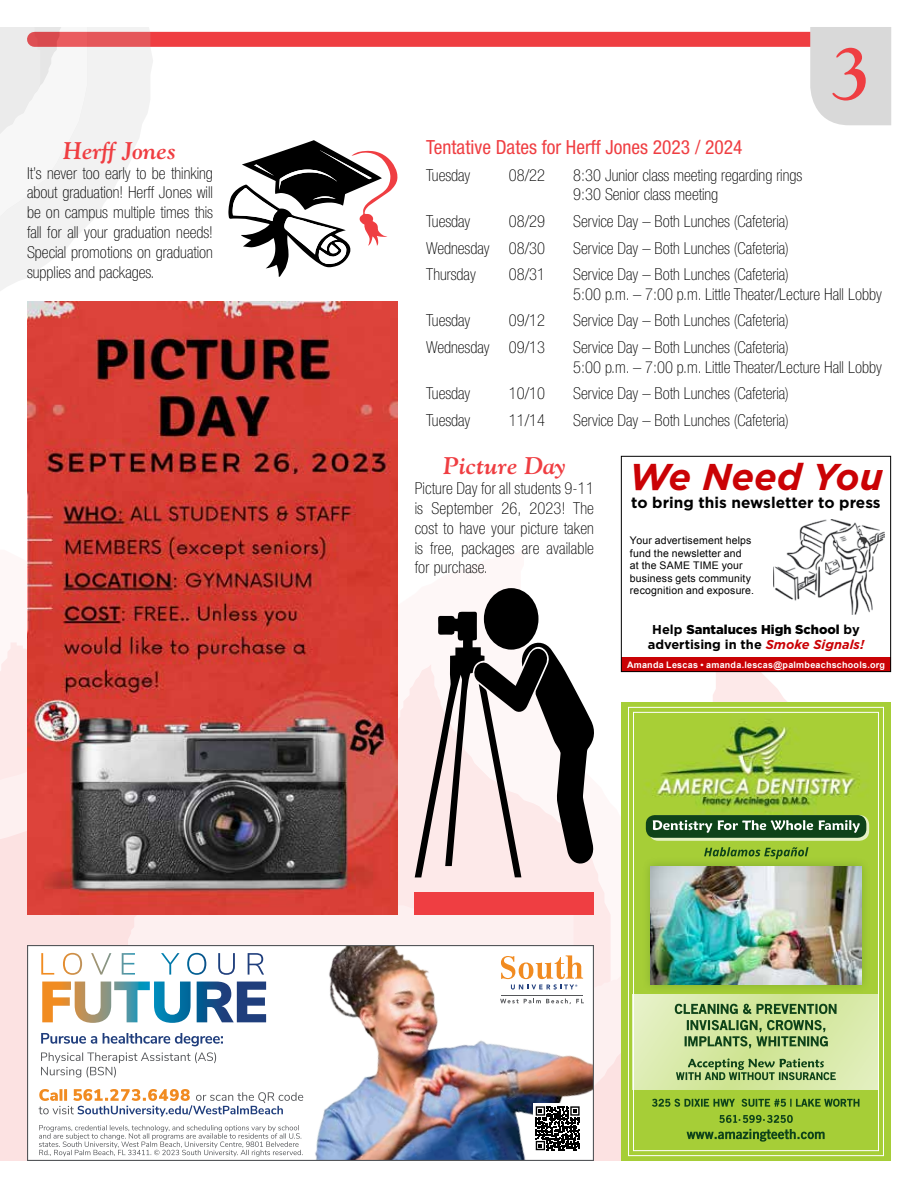
<style>
.page{position:relative;width:918px;height:1188px;background:#fff}
.page>*{position:absolute;margin:0;border:0;box-sizing:border-box;transform-origin:0 0}
.t1{font:700 81px "Goudy Old Style T";color:#ef3e42}
.t2{font:italic 700 37.35px "Gotham";color:#ca0205}
.t3{font:italic 700 24px "Goudy";color:#ef3e42}
.t4{font:condensed 19.5px "Helvetica Neue LT Pro";color:#ef3e42}
.t5{font:100 condensed 16.5px/19.8px "Helvetica Neue LT Pro";color:#000}
.t6{font:700 15.45px "Gotham";color:#000}
.t7{font:700 12.9px/15.5px "Gotham";color:#000;text-align:center}
.t8{font:10.5px/12.6px "Arial";letter-spacing:.015em;color:#000}
.t9{font:700 9px "Arial";letter-spacing:.025em;color:#fff}
.s1{font-weight:900}
.s2{font-style:italic;color:#ca0205}
</style>
<div class="page">
<svg style="left:4px;top:642px;width:23px;height:19px"></svg>
<svg style="left:0;top:661px;width:882px;height:108px"></svg>
<svg style="left:0;top:769px;width:621px;height:392px;fill:#fde9e9"></svg>
<div style="left:34px;top:32px;width:809px;height:15px;background:#ef3e42"></div>
<div style="left:415px;top:892px;width:179px;height:23px;background:#ef3e42"></div>
<svg style="left:87px;top:27px;width:66px;height:275px;fill:#f2f2f2"></svg>
<svg style="left:0;top:27px;width:87px;height:275px"></svg>
<div style="left:810px;top:27px;width:81px;height:98px;background:#d9d9d9"></div>
<div style="left:27px;top:945px;width:567px;height:216px;background:#fff"></div>
<svg style="left:228px;top:140px;width:169px;height:137px"></svg>
<img style="left:27px;top:302px;width:370px;height:613px">
<div style="left:484px;top:588px;width:55px;height:62px;background:#000;border-radius:50%"></div>
<svg style="left:415px;top:612px;width:179px;height:265px"></svg>
<div style="left:621px;top:658px;width:270px;height:14px;background:#ca0205"></div>
<div style="left:621px;top:456px;width:270px;height:216px;border:1px solid #000"></div>
<img style="left:774px;top:520px;width:111px;height:95px">
<svg style="left:42px;top:982px;width:202px;height:41px"></svg>
<svg style="left:41px;top:953px;width:194px;height:22px"></svg>
<svg style="left:41px;top:1052px;width:175px;height:26px"></svg>
<svg style="left:41px;top:1033px;width:182px;height:13px"></svg>
<img style="left:244px;top:947px;width:348px;height:212px">
<svg style="left:500px;top:999px;width:84px;height:5px"></svg>
<hr style="left:501px;top:995px;width:82px;height:1px;background:#55575a">
<svg style="left:501px;top:955px;width:82px;height:35px"></svg>
<svg style="left:533px;top:1104px;width:49px;height:49px"></svg>
<svg style="left:536px;top:1106px;width:44px;height:44px"></svg>
<svg style="left:39px;top:1089px;width:264px;height:27px"></svg>
<svg style="left:39px;top:1125px;width:264px;height:32px"></svg>
<div style="left:27px;top:945px;width:567px;height:216px;border:1px solid #55575a"></div>
<div style="left:621px;top:702px;width:270px;height:459px;background:#a6ce37"></div>
<img style="left:628px;top:706px;width:256px;height:451px">
<div style="left:633px;top:712px;width:246px;height:439px;border:1px solid #fff"></div>
<svg style="left:676px;top:1058px;width:160px;height:22px;background:#96b375"></svg>
<svg style="left:685px;top:1020px;width:143px;height:28px;background:#8cac6d"></svg>
<svg style="left:675px;top:1004px;width:162px;height:10px;background:#70945c"></svg>
<svg style="left:653px;top:820px;width:207px;height:13px;background:#567b5e"></svg>
<svg style="left:687px;top:1129px;width:138px;height:13px"></svg>
<svg style="left:719px;top:1115px;width:74px;height:8px"></svg>
<svg style="left:652px;top:1099px;width:207px;height:8px"></svg>
<svg style="left:704px;top:847px;width:105px;height:12px"></svg>
<h3 class="t3" style="left:63px;top:135px;width:115px">Herff Jones</h3>
<p class="t5" style="left:27px;top:163px;width:188px;text-align:justify">It’s never too early to be thinking about graduation! Herff Jones will be on campus multiple times this fall for all your graduation needs!<br>Special promotions on graduation supplies and packages.</p>
<h1 class="t1" style="left:830px;top:27px;width:42px">3</h1>
<p class="t4" style="left:426px;top:136px;width:318px">Tentative Dates for Herff Jones 2023 / 2024</p>
<p class="t5" style="left:426px;top:166px;width:46px">Tuesday</p>
<p class="t5" style="left:509px;top:166px;width:38px">08/22</p>
<p class="t5" style="left:573px;top:166px;width:230px">8:30 Junior class meeting regarding rings<br>9:30 Senior class meeting</p>
<p class="t5" style="left:426px;top:212px;width:46px">Tuesday</p>
<p class="t5" style="left:509px;top:212px;width:38px">08/29</p>
<p class="t5" style="left:573px;top:212px;width:217px">Service Day – Both Lunches (Cafeteria)</p>
<p class="t5" style="left:426px;top:239px;width:120px">Wednesday 08/30</p>
<p class="t5" style="left:573px;top:239px;width:217px">Service Day – Both Lunches (Cafeteria)</p>
<p class="t5" style="left:426px;top:265px;width:51px">Thursday</p>
<p class="t5" style="left:509px;top:265px;width:38px">08/31</p>
<p class="t5" style="left:573px;top:265px;width:310px">Service Day – Both Lunches (Cafeteria)<br>5:00 p.m. – 7:00 p.m. Little Theater/Lecture Hall Lobby</p>
<p class="t5" style="left:426px;top:311px;width:46px">Tuesday</p>
<p class="t5" style="left:509px;top:311px;width:38px">09/12</p>
<p class="t5" style="left:573px;top:311px;width:217px">Service Day – Both Lunches (Cafeteria)</p>
<p class="t5" style="left:426px;top:338px;width:120px">Wednesday 09/13</p>
<p class="t5" style="left:573px;top:338px;width:310px">Service Day – Both Lunches (Cafeteria)<br>5:00 p.m. – 7:00 p.m. Little Theater/Lecture Hall Lobby</p>
<p class="t5" style="left:426px;top:384px;width:46px">Tuesday</p>
<p class="t5" style="left:509px;top:384px;width:38px">10/10</p>
<p class="t5" style="left:573px;top:384px;width:217px">Service Day – Both Lunches (Cafeteria)</p>
<p class="t5" style="left:426px;top:411px;width:46px">Tuesday</p>
<p class="t5" style="left:509px;top:411px;width:38px">11/14</p>
<p class="t5" style="left:573px;top:411px;width:217px">Service Day – Both Lunches (Cafeteria)</p>
<h3 class="t3" style="left:443px;top:451px;width:124px">Picture Day</h3>
<p class="t5" style="left:415px;top:479px;width:181px;text-align:justify">Picture Day for all students 9-11 is September 26, 2023! The cost to have your picture taken is free, packages are available for purchase.</p>
<h2 class="t2" style="left:629px;top:452px;width:255px">We Need You</h2>
<p class="t6" style="left:631px;top:493px;width:251px">to bring this newsletter to press</p>
<p class="t8" style="left:630px;top:534px;width:126px">Your advertisement helps fund the newsletter and<br>at the SAME TIME your business gets community recognition and exposure.</p>
<p class="t7" style="left:648px;top:621px;width:218px">Help <span class="s1">Santaluces High School</span> by advertising in the <span class="s2">Smoke Signals!</span></p>
<p class="t9" style="left:627px;top:659px;width:259px">Amanda Lescas • amanda.lescas@palmbeachschools.org</p>
</div>
